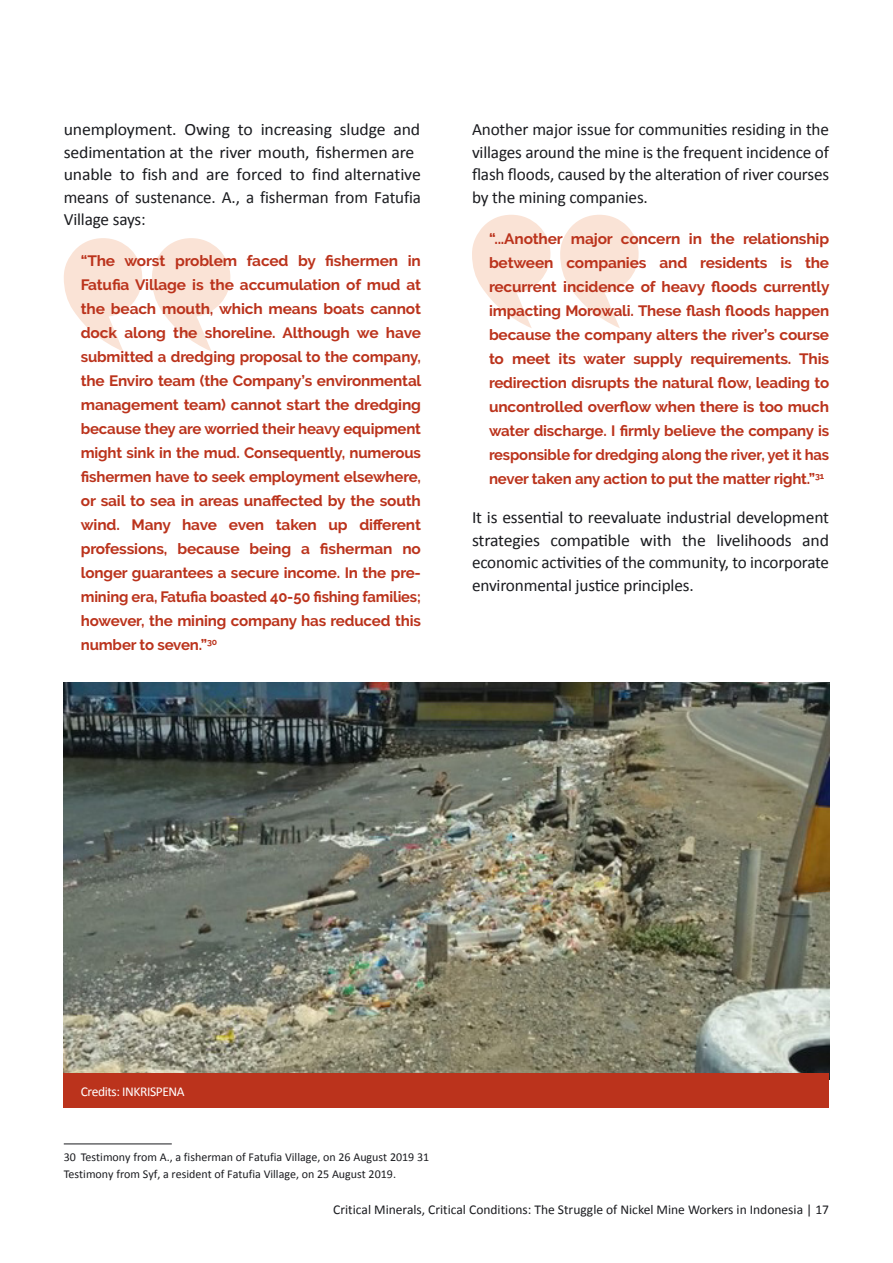
<style>
.page{position:relative;width:893px;height:1263px;background:#fff}
.page>*{position:absolute;margin:0;border:0;box-sizing:border-box;transform-origin:0 0}
.t1{font:17.25px/22.5px "Calibri";letter-spacing:-.01em;color:#1b1c20;text-align:justify}
.t2{font:700 15px/24px "Raleway";letter-spacing:-.01em;color:#bb331c;text-align:justify}
.t3{font:13.5px "Calibri";color:#1b1c20}
.t4{font:13.5px "Calibri";letter-spacing:-.03em;color:#fff}
.t5{font:12px/17px "Calibri";color:#1b1c20}
</style>
<div class="page">
<svg style="left:472px;top:215px;width:167px;height:113px"></svg>
<svg style="left:64px;top:238px;width:166px;height:114px"></svg>
<hr style="left:64px;top:1143px;width:108px;height:1px;background:#1b1c20">
<img style="left:64px;top:682px;width:765px;height:392px">
<div style="left:64px;top:1074px;width:765px;height:34px;background:#bb331c"></div>
<p class="t1" style="left:64px;top:118px;width:359px;text-align:left">unemployment. Owing to increasing sludge and sedimentation at the river mouth, fishermen are unable to fish and are forced to find alternative means of sustenance. A., a fisherman from Fatufia Village says:</p>
<p class="t2" style="left:81px;top:249px;width:342px">“The worst problem faced by fishermen in Fatufia Village is the accumulation of mud at the beach mouth, which means boats cannot dock along the shoreline. Although we have submitted a dredging proposal to the company, the Enviro team (the Company’s environmental management team) cannot start the dredging because they are worried their heavy equipment might sink in the mud. Consequently, numerous fishermen have to seek employment elsewhere, or sail to sea in areas unaffected by the south wind. Many have even taken up different professions, because being a fisherman no longer guarantees a secure income. In the pre&shy;mining era, Fatufia boasted 40-50 fishing families; however, the mining company has reduced this number to seven.”<sup>30</sup></p>
<p class="t1" style="left:472px;top:118px;width:359px">Another major issue for communities residing in the villages around the mine is the frequent incidence of flash floods, caused by the alteration of river courses by the mining companies.</p>
<p class="t2" style="left:489px;top:226px;width:342px">“...Another major concern in the relationship between companies and residents is the recurrent incidence of heavy floods currently impacting Morowali. These flash floods happen because the company alters the river’s course to meet its water supply requirements. This redirection disrupts the natural flow, leading to uncontrolled overflow when there is too much water discharge. I firmly believe the company is responsible for dredging along the river, yet it has never taken any action to put the matter right.”<sup>31</sup></p>
<p class="t1" style="left:472px;top:506px;width:359px">It is essential to reevaluate industrial development strategies compatible with the livelihoods and economic activities of the community, to incorporate environmental justice principles.</p>
<p class="t4" style="left:81px;top:1082px;width:105px">Credits: INKRISPENA</p>
<p class="t5" style="left:64px;top:1148px;width:367px">30 Testimony from A., a fisherman of Fatufia Village, on 26 August 2019 31<br>Testimony from Syf, a resident of Fatufia Village, on 25 August 2019.</p>
<p class="t3" style="left:333px;top:1200px;width:497px">Critical Minerals, Critical Conditions: The Struggle of Nickel Mine Workers in Indonesia | 17</p>
</div>
